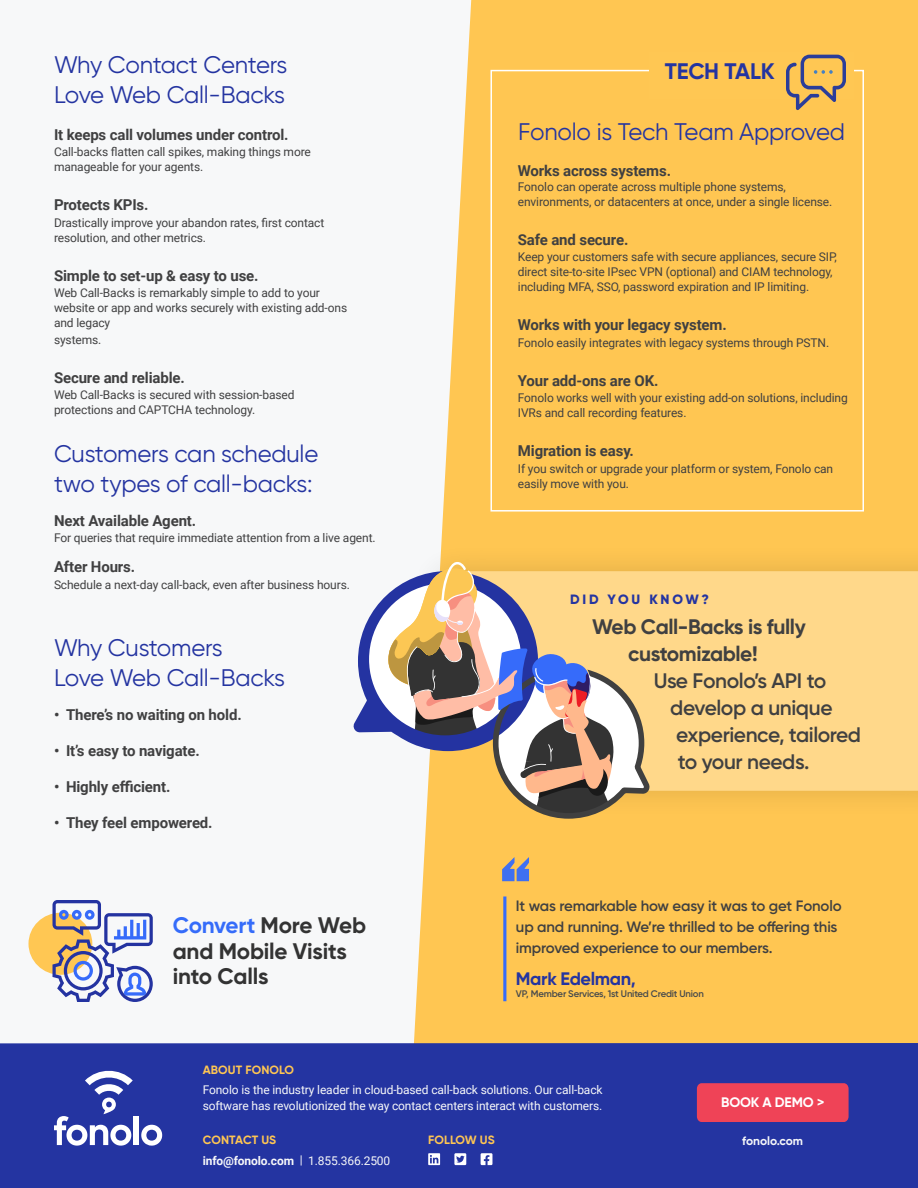
<style>
.page{position:relative;width:918px;height:1188px;background:#f7f8f9}
.page>*{position:absolute;margin:0;border:0;box-sizing:border-box;transform-origin:0 0}
.t1{font:24px/30px "Gilroy";letter-spacing:-.01em;color:#2434a1}
.t2{font:700 22.5px/25.5px "Gilroy";letter-spacing:-.01em;color:#333}
.t3{font:700 22.5px "Gilroy";letter-spacing:-.015em;color:#2434a1}
.t4{font:600 21px "Gilroy";letter-spacing:-.02em;color:#404041}
.t5{font:700 21px/27px "Gilroy";letter-spacing:-.02em;color:#404041;text-align:center}
.t6{font:700 18.15px "Gilroy";letter-spacing:-.02em;color:#2434a1}
.t7{font:700 15px "Roboto";letter-spacing:-.01em;color:#404041}
.t8{font:600 15px/21px "Gilroy";letter-spacing:-.01em;color:#404041}
.t9{font:700 13.8px "Gilroy";letter-spacing:-.01em;color:#fff}
.t10{font:800 13.5px "Gilroy";letter-spacing:.21em;color:#2434a1}
.t11{font:12px/15px "Roboto";letter-spacing:-.01em;color:#404041}
.t12{font:12px/16.5px "Roboto";letter-spacing:-.01em;color:#f7f8f9}
.t13{font:700 12px "Roboto";letter-spacing:-.01em;color:#f7f8f9}
.t14{font:700 12px "Gilroy";letter-spacing:.01em;color:#ffc652}
.t15{font:700 12px "Gilroy";color:#f7f8f9}
.t16{font:600 9.6px "Gilroy";letter-spacing:-.02em;color:#46494c}
.s1{color:#356cfa}
.s2{font-weight:400}
</style>
<div class="page">
<div style="left:414px;top:0;width:504px;height:1043px;background:#ffc652"></div>
<div style="left:490px;top:70px;width:374px;height:442px;border:2px solid #fff"></div>
<div style="left:650px;top:52px;width:204px;height:46px;background:#ffc753"></div>
<div style="left:407px;top:541px;width:511px;height:280px;background:#fbc351"></div>
<div style="left:650px;top:571px;width:268px;height:220px;background:#ffd88a"></div>
<svg style="left:353px;top:561px;width:297px;height:272px"></svg>
<hr style="left:503px;top:896px;width:3px;height:105px;background:#356cfa">
<svg style="left:501px;top:857px;width:29px;height:25px"></svg>
<div style="left:28px;top:913px;width:64px;height:62px;background:#ffc753;border-radius:50%"></div>
<svg style="left:52px;top:900px;width:101px;height:102px"></svg>
<svg style="left:786px;top:55px;width:60px;height:55px"></svg>
<div style="left:0;top:1043px;width:918px;height:145px;background:#2434a1"></div>
<svg style="left:141px;top:1125px;width:21px;height:21px"></svg>
<div style="left:134px;top:1116px;width:5px;height:29px;background:#fff"></div>
<svg style="left:54px;top:1071px;width:79px;height:75px"></svg>
<svg style="left:428px;top:1153px;width:12px;height:12px"></svg>
<svg style="left:454px;top:1153px;width:12px;height:12px"></svg>
<svg style="left:481px;top:1153px;width:11px;height:12px"></svg>
<div style="left:697px;top:1083px;width:152px;height:39px;background:#ef4357;border-radius:5px"></div>
<h1 class="t1" style="left:54px;top:50px;width:235px">Why Contact Centers<br>Love Web Call-Backs</h1>
<p class="t7" style="left:54px;top:124px;width:236px">It keeps call volumes under control.</p>
<p class="t11" style="left:54px;top:144px;width:258px">Call-backs flatten call spikes, making things more manageable for your agents.</p>
<p class="t7" style="left:54px;top:194px;width:96px">Protects KPIs.</p>
<p class="t11" style="left:54px;top:214px;width:272px">Drastically improve your abandon rates, first contact resolution, and other metrics.</p>
<p class="t7" style="left:54px;top:265px;width:206px">Simple to set-up &amp; easy to use.</p>
<p class="t11" style="left:54px;top:285px;width:295px">Web Call-Backs is remarkably simple to add to your website or app and works securely with existing add-ons and legacy</p>
<p class="t11" style="left:54px;top:331px;width:49px">systems.</p>
<p class="t7" style="left:54px;top:367px;width:132px">Secure and reliable.</p>
<p class="t11" style="left:54px;top:387px;width:242px">Web Call-Backs is secured with session-based protections and CAPTCHA technology.</p>
<h1 class="t1" style="left:54px;top:438px;width:266px">Customers can schedule two types of call-backs:</h1>
<p class="t7" style="left:54px;top:510px;width:144px">Next Available Agent.</p>
<p class="t11" style="left:54px;top:530px;width:323px">For queries that require immediate attention from a live agent.</p>
<p class="t7" style="left:54px;top:556px;width:83px">After Hours.</p>
<p class="t11" style="left:54px;top:577px;width:297px">Schedule a next-day call-back, even after business hours.</p>
<h1 class="t1" style="left:54px;top:632px;width:233px">Why Customers<br>Love Web Call-Backs</h1>
<p class="t7" style="left:54px;top:704px;width:189px">• There’s no waiting on hold.</p>
<p class="t7" style="left:54px;top:740px;width:147px">• It’s easy to navigate.</p>
<p class="t7" style="left:54px;top:776px;width:118px">• Highly efficient.</p>
<p class="t7" style="left:54px;top:812px;width:160px">• They feel empowered.</p>
<h2 class="t2" style="left:173px;top:912px;width:195px"><span class="s1">Convert</span> More Web and Mobile Visits into Calls</h2>
<h2 class="t3" style="left:665px;top:57px;width:111px">TECH TALK</h2>
<h1 class="t1" style="left:518px;top:116px;width:329px">Fonolo is Tech Team Approved</h1>
<p class="t7" style="left:518px;top:160px;width:155px">Works across systems.</p>
<p class="t11" style="left:518px;top:179px;width:316px">Fonolo can operate across multiple phone systems, environments, or datacenters at once, under a single license.</p>
<p class="t7" style="left:518px;top:229px;width:112px">Safe and secure.</p>
<p class="t11" style="left:518px;top:249px;width:321px">Keep your customers safe with secure appliances, secure SIP, direct site-to-site IPsec VPN (optional) and CIAM technology, including MFA, SSO, password expiration and IP limiting.</p>
<p class="t7" style="left:518px;top:314px;width:210px">Works with your legacy system.</p>
<p class="t11" style="left:518px;top:335px;width:313px">Fonolo easily integrates with legacy systems through PSTN.</p>
<p class="t7" style="left:518px;top:370px;width:142px">Your add-ons are OK.</p>
<p class="t11" style="left:518px;top:390px;width:331px">Fonolo works well with your existing add-on solutions, including<br>IVRs and call recording features.</p>
<p class="t7" style="left:518px;top:440px;width:118px">Migration is easy.</p>
<p class="t11" style="left:518px;top:461px;width:317px">If you switch or upgrade your platform or system, Fonolo can easily move with you.</p>
<p class="t10" style="left:570px;top:591px;width:140px">DID YOU KNOW?</p>
<h3 class="t5" style="left:592px;top:613px;width:215px">Web Call-Backs is fully customizable!</h3>
<h3 class="t4" style="left:654px;top:668px;width:174px">Use Fonolo’s API to</h3>
<h3 class="t4" style="left:670px;top:695px;width:164px">develop a unique</h3>
<h3 class="t4" style="left:676px;top:722px;width:186px">experience, tailored</h3>
<h3 class="t4" style="left:678px;top:749px;width:133px">to your needs.</h3>
<p class="t8" style="left:516px;top:895px;width:327px">It was remarkable how easy it was to get Fonolo up and running. We’re thrilled to be offering this improved experience to our members.</p>
<h3 class="t6" style="left:516px;top:967px;width:122px">Mark Edelman,</h3>
<p class="t16" style="left:516px;top:988px;width:190px">VP, Member Services, 1st United Credit Union</p>
<p class="t14" style="left:203px;top:1062px;width:93px">ABOUT FONOLO</p>
<p class="t12" style="left:203px;top:1081px;width:401px">Fonolo is the industry leader in cloud-based call-back solutions. Our call-back software has revolutionized the way contact centers interact with customers.</p>
<p class="t14" style="left:203px;top:1132px;width:75px">CONTACT US</p>
<p class="t13" style="left:203px;top:1152px;width:189px">info@fonolo.com <span class="s2">| 1.855.366.2500</span></p>
<p class="t14" style="left:428px;top:1132px;width:68px">FOLLOW US</p>
<p class="t9" style="left:721px;top:1094px;width:105px">BOOK A DEMO &gt;</p>
<p class="t15" style="left:742px;top:1133px;width:62px">fonolo.com</p>
</div>
